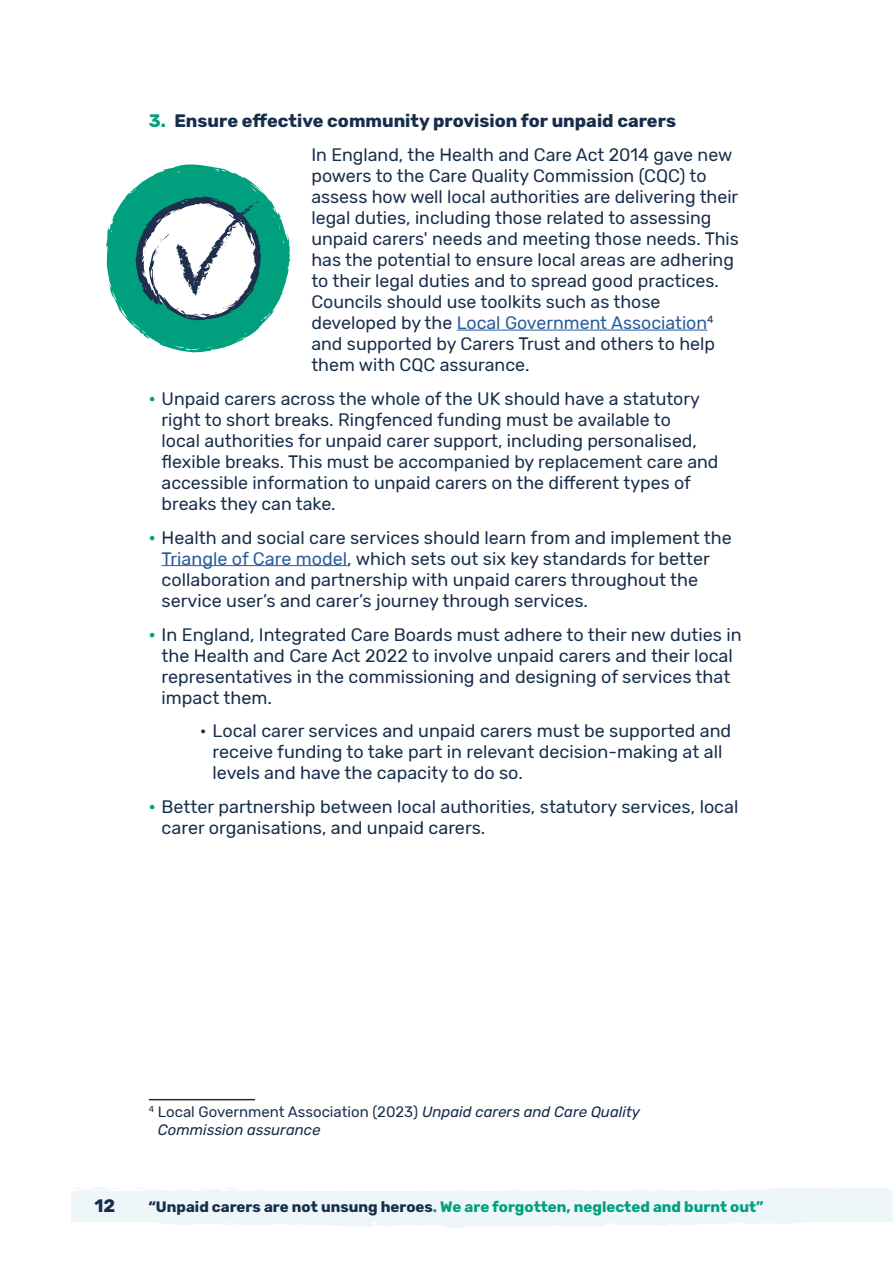
<style>
.page{position:relative;width:893px;height:1263px;background:#fff}
.page>*{position:absolute;margin:0;border:0;box-sizing:border-box;transform-origin:0 0}
.t1{font:18px/21px "Rubik";color:#172e4b}
.t2{font:700 18px/33.8px "Rubik";color:#172e4b}
.t3{font:italic 15px/18px "Rubik";color:#172e4b}
.t4{font:700 15px "Rubik";color:#00a07e}
.s1{color:#00a07e}
.s2{font-weight:400}
.s3{color:#275b9b}
.s4{font-weight:700;color:#00a07e}
.s5{font-style:normal}
.s6{color:#172e4b}
</style>
<div class="page">
<div style="left:71px;top:1191px;width:822px;height:30px;background:#eff6fa"></div>
<svg style="left:74px;top:1221px;width:819px;height:7px"></svg>
<svg style="left:76px;top:1187px;width:814px;height:4px"></svg>
<hr style="left:457px;top:330px;width:250px;height:1px;background:#275b9b">
<hr style="left:162px;top:565px;width:185px;height:1px;background:#275b9b">
<hr style="left:149px;top:1099px;width:106px;height:1px;background:#172e4b">
<svg style="left:106px;top:164px;width:184px;height:188px"></svg>
<p class="t2" style="left:311px;top:105px;width:422px;text-indent:-163px"><span class="s1">3.</span> Ensure effective community provision for unpaid carers<br><span class="s2">In England, the Health and Care Act 2014 gave new</span></p>
<p class="t1" style="left:311px;top:166px;width:429px">powers to the Care Quality Commission (CQC) to assess how well local authorities are delivering their legal duties, including those related to assessing unpaid carers' needs and meeting those needs. This has the potential to ensure local areas are adhering to their legal duties and to spread good practices.<br>Councils should use toolkits such as those developed by the <span class="s3">Local Government Association</span><sup>4 </sup>and supported by Carers Trust and others to help them with CQC assurance.</p>
<p class="t1" style="left:162px;top:389px;width:558px;text-indent:-13px"><span class="s4">•</span> Unpaid carers across the whole of the UK should have a statutory right to short breaks. Ringfenced funding must be available to<br>local authorities for unpaid carer support, including personalised, flexible breaks. This must be accompanied by replacement care and accessible information to unpaid carers on the different types of breaks they can take.</p>
<p class="t1" style="left:162px;top:527px;width:572px;text-indent:-13px"><span class="s4">•</span> Health and social care services should learn from and implement the <span class="s3">Triangle of Care model</span>, which sets out six key standards for better collaboration and partnership with unpaid carers throughout the service user’s and carer’s journey through services.</p>
<p class="t1" style="left:162px;top:624px;width:582px;text-indent:-13px"><span class="s4">•</span> In England, Integrated Care Boards must adhere to their new duties in the Health and Care Act 2022 to involve unpaid carers and their local representatives in the commissioning and designing of services that impact them.</p>
<p class="t1" style="left:213px;top:721px;width:520px;text-indent:-13px">• Local carer services and unpaid carers must be supported and receive funding to take part in relevant decision-making at all levels and have the capacity to do so.</p>
<p class="t1" style="left:162px;top:797px;width:578px;text-indent:-13px"><span class="s4">•</span> Better partnership between local authorities, statutory services, local carer organisations, and unpaid carers.</p>
<p class="t3" style="left:158px;top:1104px;width:484px;text-indent:-9px"><sup>4</sup> <span class="s5">Local Government Association (2023)</span> Unpaid carers and Care Quality<br>Commission assurance</p>
<p class="t2" style="left:94px;top:1189px;width:22px">12</p>
<p class="t4" style="left:148px;top:1198px;width:617px"><span class="s6">“Unpaid carers are not unsung heroes</span>. We are forgotten, neglected and burnt out”</p>
</div>
